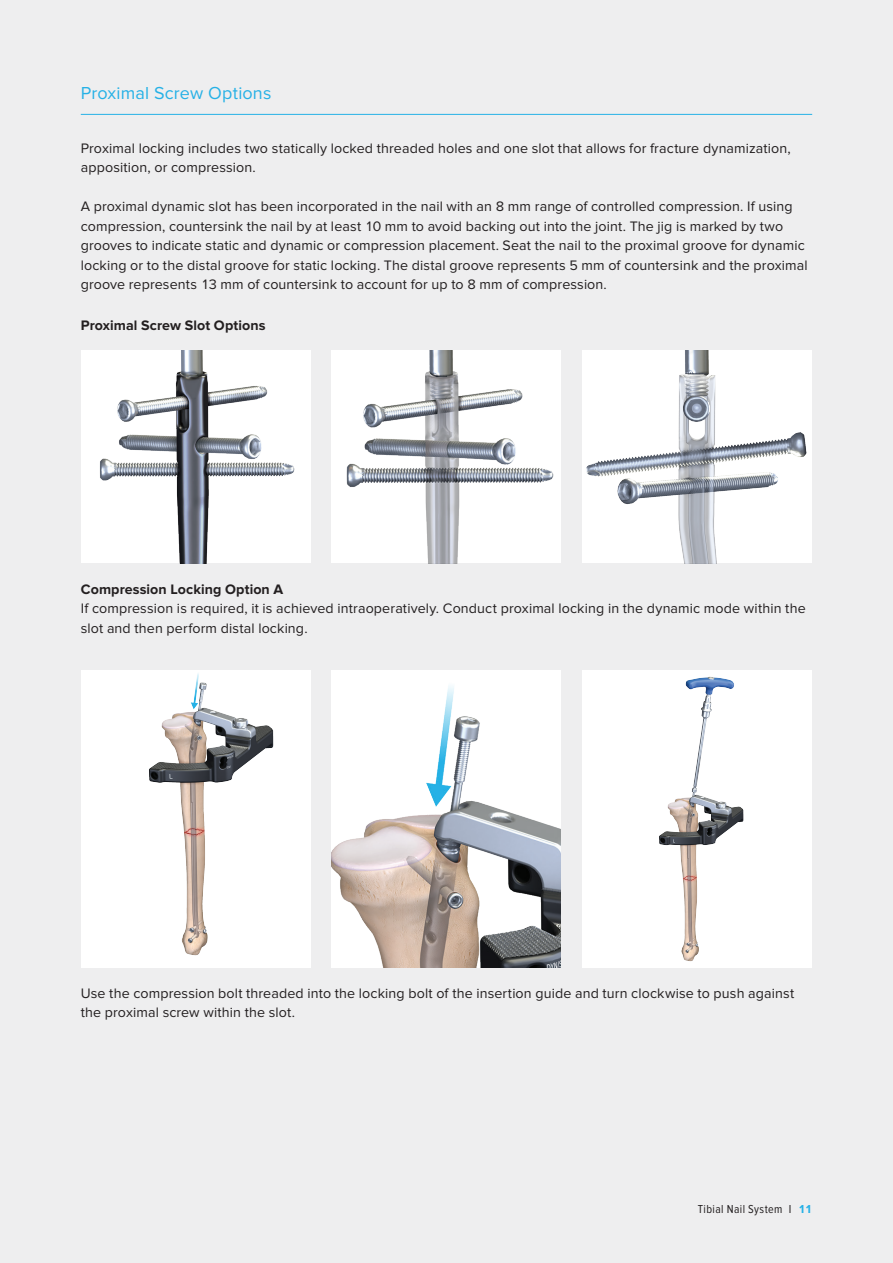
<style>
.page{position:relative;width:893px;height:1263px;background:#eeeeef}
.page>*{position:absolute;margin:0;border:0;box-sizing:border-box;transform-origin:0 0}
._05_Content_Subline{font:18px "Proxima Nova";letter-spacing:.01em;color:#26b1e6}
._07_Running_Text_Span_All{font:14.25px/19.5px "Proxima Nova";letter-spacing:.01em;color:#231f20}
._07_Running_Text{font:14.25px/19.5px "Proxima Nova";letter-spacing:.01em;color:#231f20}
._07_Running_Text-2{font:700 14.25px "Proxima Nova";letter-spacing:.005em;color:#231f20}
.t1{font:12px "Proxima Nova Cond";letter-spacing:.035em;color:#231f20}
.s1{font-family:"Proxima Nova";font-weight:700;color:#26b1e6}
</style>
<div class="page">
<img style="left:332px;top:351px;width:229px;height:212px">
<img style="left:81px;top:351px;width:229px;height:212px">
<img style="left:583px;top:351px;width:229px;height:212px">
<div style="left:81px;top:670px;width:229px;height:297px;background:#fff"></div>
<img style="left:149px;top:673px;width:125px;height:283px">
<img style="left:331px;top:670px;width:230px;height:297px">
<div style="left:583px;top:670px;width:229px;height:297px;background:#fff"></div>
<img style="left:659px;top:676px;width:85px;height:286px">
<hr style="left:81px;top:114px;width:731px;height:1px;background:#26b1e6">
<p class="_05_Content_Subline" style="left:81px;top:83px;width:192px">Proximal Screw Options</p>
<p class="_07_Running_Text_Span_All" style="left:81px;top:139px;width:711px">Proximal locking includes two statically locked threaded holes and one slot that allows for fracture dynamization, apposition, or compression.</p>
<p class="_07_Running_Text_Span_All" style="left:81px;top:197px;width:728px">A proximal dynamic slot has been incorporated in the nail with an 8 mm range of controlled compression. If using compression, countersink the nail by at least 10 mm to avoid backing out into the joint. The jig is marked by two grooves to indicate static and dynamic or compression placement. Seat the nail to the proximal groove for dynamic locking or to the distal groove for static locking. The distal groove represents 5 mm of countersink and the proximal groove represents 13 mm of countersink to account for up to 8 mm of compression.</p>
<p class="_07_Running_Text-2" style="left:81px;top:317px;width:186px">Proximal Screw Slot Options</p>
<p class="_07_Running_Text-2" style="left:81px;top:581px;width:204px">Compression Locking Option A</p>
<p class="_07_Running_Text" style="left:81px;top:599px;width:726px">If compression is required, it is achieved intraoperatively. Conduct proximal locking in the dynamic mode within the slot and then perform distal locking.</p>
<p class="_07_Running_Text" style="left:81px;top:983px;width:715px">Use the compression bolt threaded into the locking bolt of the insertion guide and turn clockwise to push against the proximal screw within the slot.</p>
<p class="t1" style="left:698px;top:1202px;width:116px">Tibial Nail System I <span class="s1">11</span></p>
</div>
